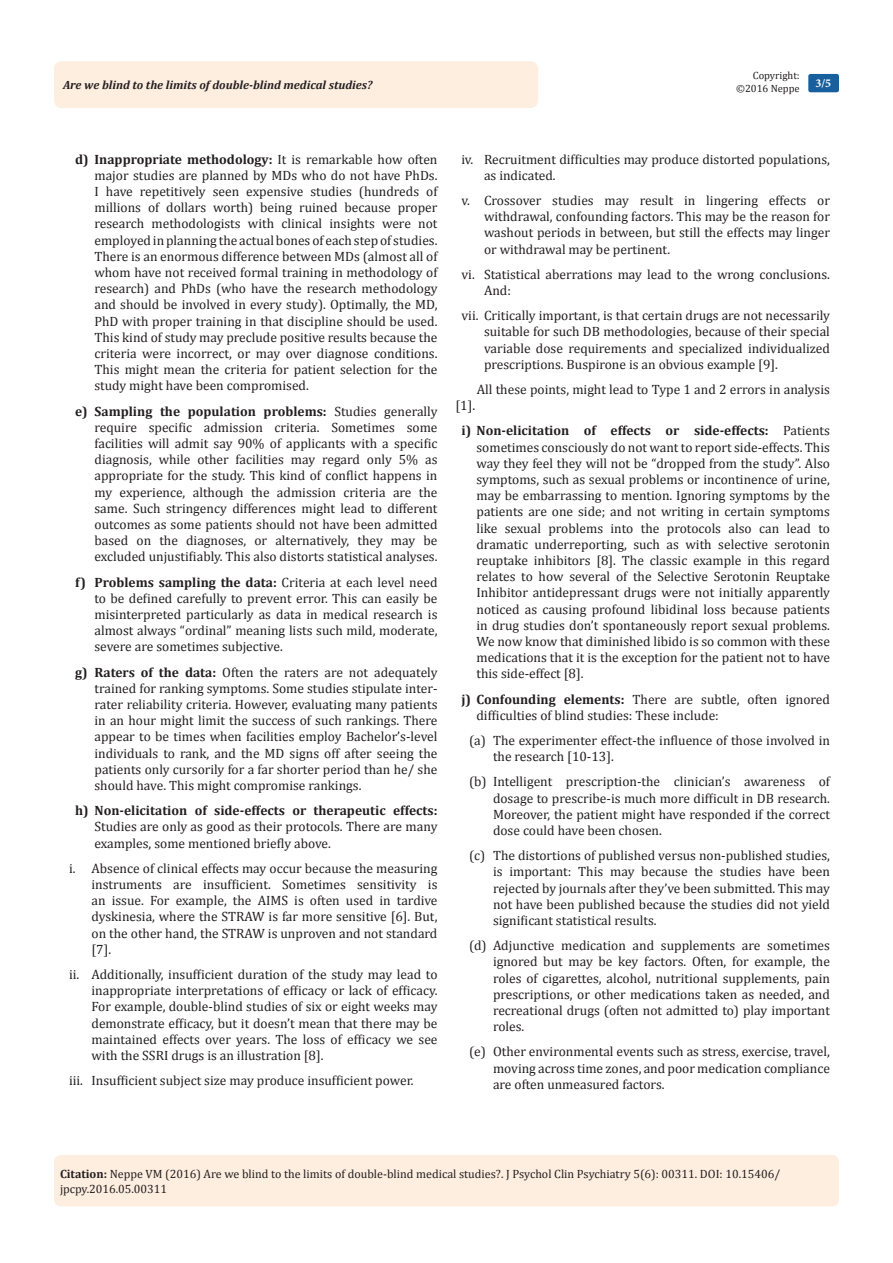
<style>
.page{position:relative;width:893px;height:1263px;background:#fff}
.page>*{position:absolute;margin:0;border:0;box-sizing:border-box;transform-origin:0 0}
.t1{font:13.5px/16.2px "Cambria";color:#231f20;text-align:justify}
.Citation{font:12px/14.4px "Cambria";color:#231f20}
.t2{font:italic 700 12px "Cambria";color:#231f20}
.t3{font:700 12px "Minion Pro";color:#fff}
.t4{font:10.5px/12.6px "Cambria";color:#231f20;text-align:right}
.s1{font-weight:700}
</style>
<div class="page">
<div style="left:54px;top:61px;width:484px;height:47px;background:#feeee0;border-radius:8px"></div>
<div style="left:808px;top:74px;width:31px;height:18px;background:#18609d;border-radius:2px"></div>
<div style="left:54px;top:1155px;width:785px;height:51px;background:#feeee0;border-radius:7px"></div>
<p class="t4" style="left:736px;top:69px;width:65px">Copyright: ©2016 Neppe</p>
<p class="t2" style="left:63px;top:77px;width:311px">Are we blind to the limits of double-blind medical studies?</p>
<p class="t3" style="left:815px;top:75px;width:17px">3/5</p>
<p class="t1" style="left:94px;top:151px;width:344px;text-indent:-20px"><span class="s1">d) Inappropriate methodology:</span> It is remarkable how often major studies are planned by MDs who do not have PhDs.<br>I have repetitively seen expensive studies (hundreds of millions of dollars worth) being ruined because proper research methodologists with clinical insights were not employed in planning the actual bones of each step of studies.<br>There is an enormous difference between MDs (almost all of whom have not received formal training in methodology of research) and PhDs (who have the research methodology and should be involved in every study). Optimally, the MD, PhD with proper training in that discipline should be used.<br>This kind of study may preclude positive results because the criteria were incorrect, or may over diagnose conditions.<br>This might mean the criteria for patient selection for the study might have been compromised.</p>
<p class="t1" style="left:94px;top:403px;width:344px;text-indent:-20px"><span class="s1">e) Sampling the population problems:</span> Studies generally require specific admission criteria. Sometimes some facilities will admit say 90% of applicants with a specific diagnosis, while other facilities may regard only 5% as appropriate for the study. This kind of conflict happens in my experience, although the admission criteria are the same. Such stringency differences might lead to different outcomes as some patients should not have been admitted based on the diagnoses, or alternatively, they may be excluded unjustifiably. This also distorts statistical analyses.</p>
<p class="t1" style="left:94px;top:574px;width:344px;text-indent:-20px"><span class="s1">f) Problems sampling the data:</span> Criteria at each level need to be defined carefully to prevent error. This can easily be misinterpreted particularly as data in medical research is almost always “ordinal” meaning lists such mild, moderate, severe are sometimes subjective.</p>
<p class="t1" style="left:94px;top:664px;width:344px;text-indent:-20px"><span class="s1">g) Raters of the data:</span> Often the raters are not adequately trained for ranking symptoms. Some studies stipulate inter&shy;rater reliability criteria. However, evaluating many patients in an hour might limit the success of such rankings. There appear to be times when facilities employ Bachelor’s-level individuals to rank, and the MD signs off after seeing the patients only cursorily for a far shorter period than he/ she should have. This might compromise rankings.</p>
<p class="t1" style="left:94px;top:802px;width:344px;text-indent:-20px"><span class="s1">h) Non-elicitation of side-effects or therapeutic effects:<br></span>Studies are only as good as their protocols. There are many examples, some mentioned briefly above.</p>
<p class="t1" style="left:92px;top:860px;width:347px;text-indent:-22px">i. Absence of clinical effects may occur because the measuring instruments are insufficient. Sometimes sensitivity is an issue. For example, the AIMS is often used in tardive dyskinesia, where the STRAW is far more sensitive [6]. But, on the other hand, the STRAW is unproven and not standard [7].</p>
<p class="t1" style="left:92px;top:966px;width:347px;text-indent:-22px">ii. Additionally, insufficient duration of the study may lead to inappropriate interpretations of efficacy or lack of efficacy.<br>For example, double-blind studies of six or eight weeks may demonstrate efficacy, but it doesn’t mean that there may be maintained effects over years. The loss of efficacy we see with the SSRI drugs is an illustration [8].</p>
<p class="t1" style="left:69px;top:1072px;width:346px">iii. Insufficient subject size may produce insufficient power.</p>
<p class="t1" style="left:484px;top:151px;width:347px;text-indent:-22px">iv. Recruitment difficulties may produce distorted populations, as indicated.</p>
<p class="t1" style="left:484px;top:192px;width:347px;text-indent:-22px">v. Crossover studies may result in lingering effects or withdrawal, confounding factors. This may be the reason for washout periods in between, but still the effects may linger or withdrawal may be pertinent.</p>
<p class="t1" style="left:484px;top:266px;width:347px;text-indent:-22px">vi. Statistical aberrations may lead to the wrong conclusions.<br>And:</p>
<p class="t1" style="left:484px;top:307px;width:347px;text-indent:-22px">vii. Critically important, is that certain drugs are not necessarily suitable for such DB methodologies, because of their special variable dose requirements and specialized individualized prescriptions. Buspirone is an obvious example [9].</p>
<p class="t1" style="left:477px;top:381px;width:355px">All these points, might lead to Type 1 and 2 errors in analysis</p>
<p class="t1" style="left:455px;top:397px;width:21px">[1].</p>
<p class="t1" style="left:476px;top:423px;width:355px;text-indent:-15px"><span class="s1">i) Non-elicitation of effects or side-effects:</span> Patients sometimes consciously do not want to report side-effects. This way they feel they will not be “dropped from the study”. Also symptoms, such as sexual problems or incontinence of urine, may be embarrassing to mention. Ignoring symptoms by the patients are one side; and not writing in certain symptoms like sexual problems into the protocols also can lead to dramatic underreporting, such as with selective serotonin reuptake inhibitors [8]. The classic example in this regard relates to how several of the Selective Serotonin Reuptake Inhibitor antidepressant drugs were not initially apparently noticed as causing profound libidinal loss because patients in drug studies don’t spontaneously report sexual problems.<br>We now know that diminished libido is so common with these medications that it is the exception for the patient not to have this side-effect [8].</p>
<p class="t1" style="left:476px;top:691px;width:355px;text-indent:-15px"><span class="s1">j) Confounding elements:</span> There are subtle, often ignored difficulties of blind studies: These include:</p>
<p class="t1" style="left:493px;top:732px;width:338px;text-indent:-24px">(a) The experimenter effect-the influence of those involved in the research [10-13].</p>
<p class="t1" style="left:493px;top:774px;width:338px;text-indent:-24px">(b) Intelligent prescription-the clinician’s awareness of dosage to prescribe-is much more difficult in DB research.<br>Moreover, the patient might have responded if the correct dose could have been chosen.</p>
<p class="t1" style="left:493px;top:847px;width:338px;text-indent:-24px">(c) The distortions of published versus non-published studies, is important: This may because the studies have been rejected by journals after they’ve been submitted. This may not have been published because the studies did not yield significant statistical results.</p>
<p class="t1" style="left:493px;top:937px;width:338px;text-indent:-24px">(d) Adjunctive medication and supplements are sometimes ignored but may be key factors. Often, for example, the roles of cigarettes, alcohol, nutritional supplements, pain prescriptions, or other medications taken as needed, and recreational drugs (often not admitted to) play important roles.</p>
<p class="t1" style="left:493px;top:1044px;width:338px;text-indent:-24px">(e) Other environmental events such as stress, exercise, travel, moving across time zones, and poor medication compliance are often unmeasured factors.</p>
<p class="Citation" style="left:60px;top:1167px;width:722px"><span class="s1">Citation:</span> Neppe VM (2016) Are we blind to the limits of double-blind medical studies?. J Psychol Clin Psychiatry 5(6): 00311. DOI: 10.15406/ jpcpy.2016.05.00311</p>
</div>
